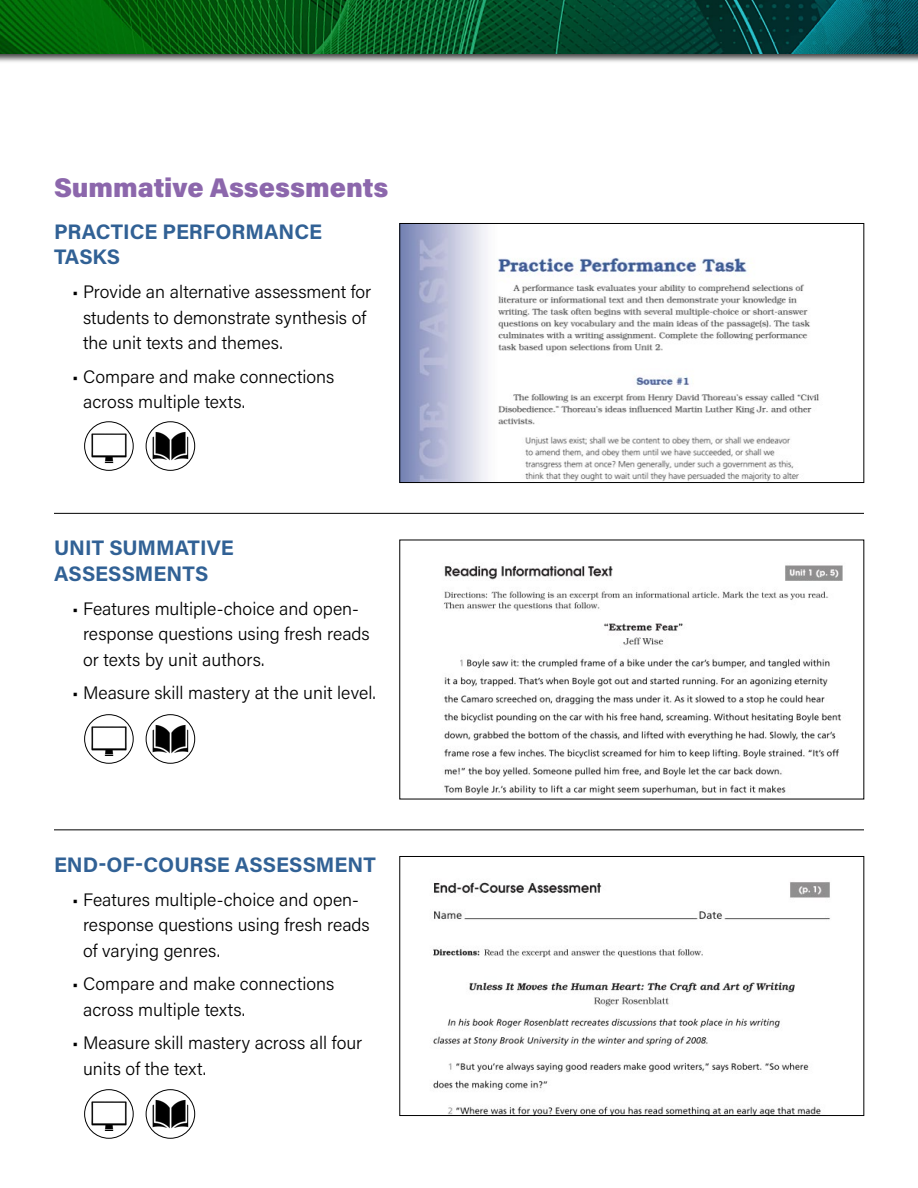
<style>
.page{position:relative;width:918px;height:1188px;background:#fff}
.page>*{position:absolute;margin:0;border:0;box-sizing:border-box;transform-origin:0 0}
.t1{font:900 27px "Acumin Pro";color:#8c67ac}
.t2{font:700 21px/25.5px "Acumin Pro";color:#316195}
.t3{font:300 18px/25.5px "Acumin Pro";color:#000}
</style>
<div class="page">
<div style="left:0;top:0;width:918px;height:64px;background:#000;opacity:.75"></div>
<img style="left:0;top:0;width:918px;height:54px">
<img style="left:402px;top:225px;width:417px;height:256px">
<div style="left:400px;top:223px;width:464px;height:260px;border:1px solid #000"></div>
<img style="left:444px;top:565px;width:399px;height:230px">
<img style="left:433px;top:882px;width:397px;height:232px">
<div style="left:400px;top:856px;width:464px;height:260px;border:1px solid #000"></div>
<hr style="left:54px;top:513px;width:810px;height:1px;background:#000">
<hr style="left:54px;top:829px;width:810px;height:1px;background:#000">
<img style="left:88px;top:726px;width:42px;height:30px">
<div style="left:84px;top:714px;width:50px;height:50px;border:1px solid #000;border-radius:50%"></div>
<img style="left:153px;top:721px;width:35px;height:36px">
<div style="left:146px;top:714px;width:49px;height:50px;border:1px solid #000;border-radius:50%"></div>
<img style="left:88px;top:1101px;width:42px;height:30px">
<div style="left:84px;top:1089px;width:50px;height:50px;border:1px solid #000;border-radius:50%"></div>
<img style="left:153px;top:1096px;width:35px;height:36px">
<div style="left:146px;top:1089px;width:49px;height:50px;border:1px solid #000;border-radius:50%"></div>
<img style="left:88px;top:434px;width:42px;height:29px">
<div style="left:84px;top:421px;width:50px;height:50px;border:1px solid #000;border-radius:50%"></div>
<img style="left:153px;top:428px;width:35px;height:36px">
<div style="left:146px;top:421px;width:49px;height:50px;border:1px solid #000;border-radius:50%"></div>
<h1 class="t1" style="left:54px;top:168px;width:336px">Summative Assessments</h1>
<p class="t2" style="left:54px;top:218px;width:270px">PRACTICE PERFORMANCE<br>TASKS</p>
<p class="t3" style="left:83px;top:278px;width:290px;text-indent:-11px">• Provide an alternative assessment for students to demonstrate synthesis of the unit texts and themes.</p>
<p class="t3" style="left:83px;top:363px;width:253px;text-indent:-11px">• Compare and make connections across multiple texts.</p>
<p class="t2" style="left:54px;top:534px;width:181px">UNIT SUMMATIVE<br>ASSESSMENTS</p>
<p class="t3" style="left:83px;top:595px;width:288px;text-indent:-11px">• Features multiple-choice and open&shy;response questions using fresh reads or texts by unit authors.</p>
<p class="t3" style="left:72px;top:679px;width:305px">• Measure skill mastery at the unit level.</p>
<p class="t2" style="left:54px;top:851px;width:323px">END-OF-COURSE ASSESSMENT</p>
<p class="t3" style="left:83px;top:886px;width:288px;text-indent:-11px">• Features multiple-choice and open&shy;response questions using fresh reads of varying genres.</p>
<p class="t3" style="left:83px;top:970px;width:253px;text-indent:-11px">• Compare and make connections across multiple texts.</p>
<p class="t3" style="left:83px;top:1030px;width:281px;text-indent:-11px">• Measure skill mastery across all four units of the text.</p>
</div>
